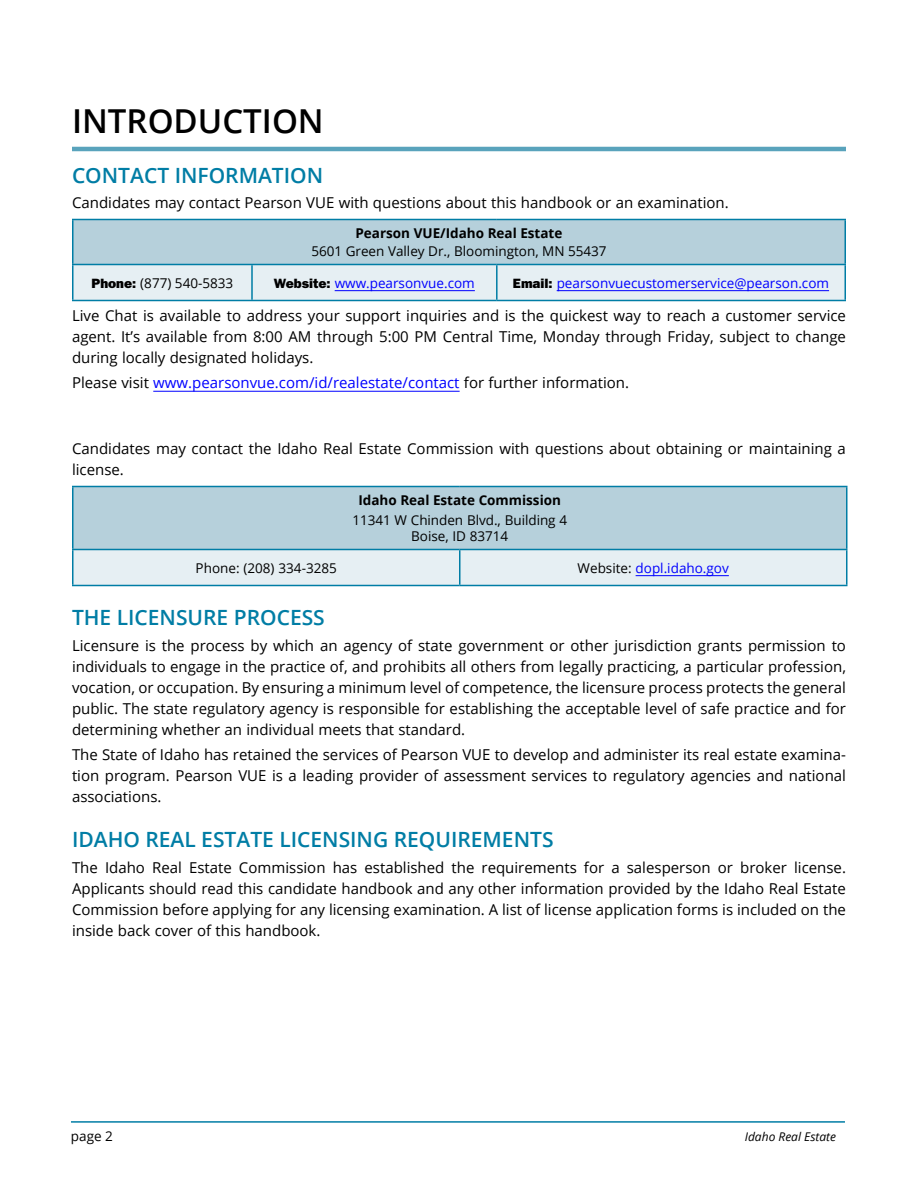
<style>
.page{position:relative;width:918px;height:1188px;background:#fff}
.page>*{position:absolute;margin:0;border:0;box-sizing:border-box;transform-origin:0 0}
.MAIN_HEAD{font:600 33px "Open Sans";color:#000}
.A_Head{font:600 21px "Open Sans";color:#007da5}
.Text{font:15px/21px "Open Sans";color:#000;text-align:justify}
.Text-2{font:15px "Open Sans";color:#00f}
.Contact_information{font:13.5px "Open Sans";color:#00f}
.Contact_information-2{font:13.5px "Open Sans";color:#000}
.ContactText{font:13.5px "Open Sans";letter-spacing:-.005em;color:#000}
.Contact_Subhead{font:700 13.5px "Open Sans";color:#000}
.ContactText-2{font:13.5px "Open Sans";color:#00f}
.t1{font:italic 12px "Open Sans";color:#000}
.s1{font-family:"ITC Franklin Gothic Std Hvy"}
.s2{font-family:"ITC Franklin Gothic Std Hvy";color:#000}
.s3{color:#000}
</style>
<div class="page">
<hr style="left:71px;top:1121px;width:774px;height:2px;background:#007da5">
<hr style="left:72px;top:147px;width:774px;height:4px;background:#59a3bc">
<hr style="left:153px;top:391px;width:307px;height:1px;background:#00f">
<div style="left:73px;top:219px;width:772px;height:45px;background:#b6d0db"></div>
<svg style="left:74px;top:265px;width:770px;height:35px;background:#e2ecf1"></svg>
<hr style="left:72px;top:300px;width:180px;height:1px;background:#007da5">
<hr style="left:252px;top:300px;width:245px;height:1px;background:#007da5">
<hr style="left:497px;top:300px;width:349px;height:1px;background:#007da5">
<hr style="left:72px;top:220px;width:2px;height:44px;background:#007da5">
<hr style="left:844px;top:220px;width:2px;height:44px;background:#007da5">
<hr style="left:72px;top:265px;width:2px;height:35px;background:#007da5">
<hr style="left:72px;top:264px;width:180px;height:1px;background:#007da5">
<hr style="left:252px;top:264px;width:245px;height:1px;background:#007da5">
<hr style="left:497px;top:264px;width:349px;height:1px;background:#007da5">
<hr style="left:251px;top:265px;width:2px;height:35px;background:#007da5">
<hr style="left:496px;top:265px;width:2px;height:35px;background:#007da5">
<hr style="left:844px;top:265px;width:2px;height:35px;background:#007da5">
<hr style="left:72px;top:219px;width:180px;height:1px;background:#007da5">
<hr style="left:252px;top:219px;width:245px;height:1px;background:#007da5">
<hr style="left:497px;top:219px;width:349px;height:1px;background:#007da5">
<hr style="left:335px;top:290px;width:140px;height:1px;background:#00f">
<hr style="left:557px;top:290px;width:272px;height:1px;background:#00f">
<div style="left:73px;top:486px;width:774px;height:63px;background:#b6d0db"></div>
<div style="left:74px;top:550px;width:772px;height:35px;background:#e6eff3"></div>
<hr style="left:72px;top:585px;width:388px;height:1px;background:#007da5">
<hr style="left:460px;top:585px;width:388px;height:1px;background:#007da5">
<hr style="left:72px;top:487px;width:2px;height:62px;background:#007da5">
<hr style="left:846px;top:487px;width:2px;height:62px;background:#007da5">
<hr style="left:72px;top:550px;width:2px;height:35px;background:#007da5">
<hr style="left:72px;top:549px;width:388px;height:1px;background:#007da5">
<hr style="left:460px;top:549px;width:388px;height:1px;background:#007da5">
<hr style="left:459px;top:550px;width:1px;height:35px;background:#007da5">
<hr style="left:846px;top:550px;width:2px;height:35px;background:#007da5">
<hr style="left:72px;top:486px;width:388px;height:1px;background:#007da5">
<hr style="left:460px;top:486px;width:388px;height:1px;background:#007da5">
<hr style="left:636px;top:575px;width:93px;height:1px;background:#00f">
<p class="MAIN_HEAD" style="left:72px;top:99px;width:253px">INTRODUCTION</p>
<p class="A_Head" style="left:72px;top:161px;width:253px">CONTACT INFORMATION</p>
<p class="Text" style="left:72px;top:192px;width:658px">Candidates may contact Pearson VUE with questions about this handbook or an examination.</p>
<p class="Contact_Subhead" style="left:356px;top:224px;width:208px">Pearson VUE/Idaho Real Estate</p>
<p class="Contact_information-2" style="left:311px;top:242px;width:297px">5601 Green Valley Dr., Bloomington, MN 55437</p>
<p class="Contact_information-2" style="left:91px;top:274px;width:143px"><span class="s1">Phone:</span> (877) 540-5833</p>
<p class="Contact_information" style="left:274px;top:274px;width:202px"><span class="s2">Website:</span> www.pearsonvue.com</p>
<p class="Contact_information" style="left:513px;top:274px;width:318px"><span class="s2">Email:</span> pearsonvuecustomerservice@pearson.com</p>
<p class="Text" style="left:72px;top:304px;width:776px">Live Chat is available to address your support inquiries and is the quickest way to reach a customer service agent. It’s available from 8:00 AM through 5:00 PM Central Time, Monday through Friday, subject to change during locally designated holidays.</p>
<p class="Text-2" style="left:72px;top:373px;width:559px"><span class="s3">Please visit</span> www.pearsonvue.com/id/realestate/contact <span class="s3">for further information.</span></p>
<p class="Text" style="left:72px;top:438px;width:775px">Candidates may contact the Idaho Real Estate Commission with questions about obtaining or maintaining a license.</p>
<p class="Contact_Subhead" style="left:358px;top:491px;width:204px">Idaho Real Estate Commission</p>
<p class="ContactText" style="left:352px;top:511px;width:216px">11341 W Chinden Blvd., Building 4</p>
<p class="ContactText" style="left:411px;top:527px;width:99px">Boise, ID 83714</p>
<p class="ContactText" style="left:196px;top:559px;width:143px">Phone: (208) 334-3285</p>
<p class="ContactText-2" style="left:578px;top:559px;width:153px"><span class="s3">Website:</span> dopl.idaho.gov</p>
<p class="A_Head" style="left:72px;top:603px;width:254px">THE LICENSURE PROCESS</p>
<p class="Text" style="left:72px;top:634px;width:776px">Licensure is the process by which an agency of state government or other jurisdiction grants permission to individuals to engage in the practice of, and prohibits all others from legally practicing, a particular profession, vocation, or occupation. By ensuring a minimum level of competence, the licensure process protects the general public. The state regulatory agency is responsible for establishing the acceptable level of safe practice and for determining whether an individual meets that standard.</p>
<p class="Text" style="left:72px;top:744px;width:776px">The State of Idaho has retained the services of Pearson VUE to develop and administer its real estate examina&shy;tion program. Pearson VUE is a leading provider of assessment services to regulatory agencies and national associations.</p>
<p class="A_Head" style="left:72px;top:825px;width:483px">IDAHO REAL ESTATE LICENSING REQUIREMENTS</p>
<p class="Text" style="left:72px;top:856px;width:776px">The Idaho Real Estate Commission has established the requirements for a salesperson or broker license.<br>Applicants should read this candidate handbook and any other information provided by the Idaho Real Estate Commission before applying for any licensing examination. A list of license application forms is included on the inside back cover of this handbook.</p>
<p class="Contact_information-2" style="left:71px;top:1127px;width:43px">page 2</p>
<p class="t1" style="left:745px;top:1128px;width:93px">Idaho Real Estate</p>
</div>
